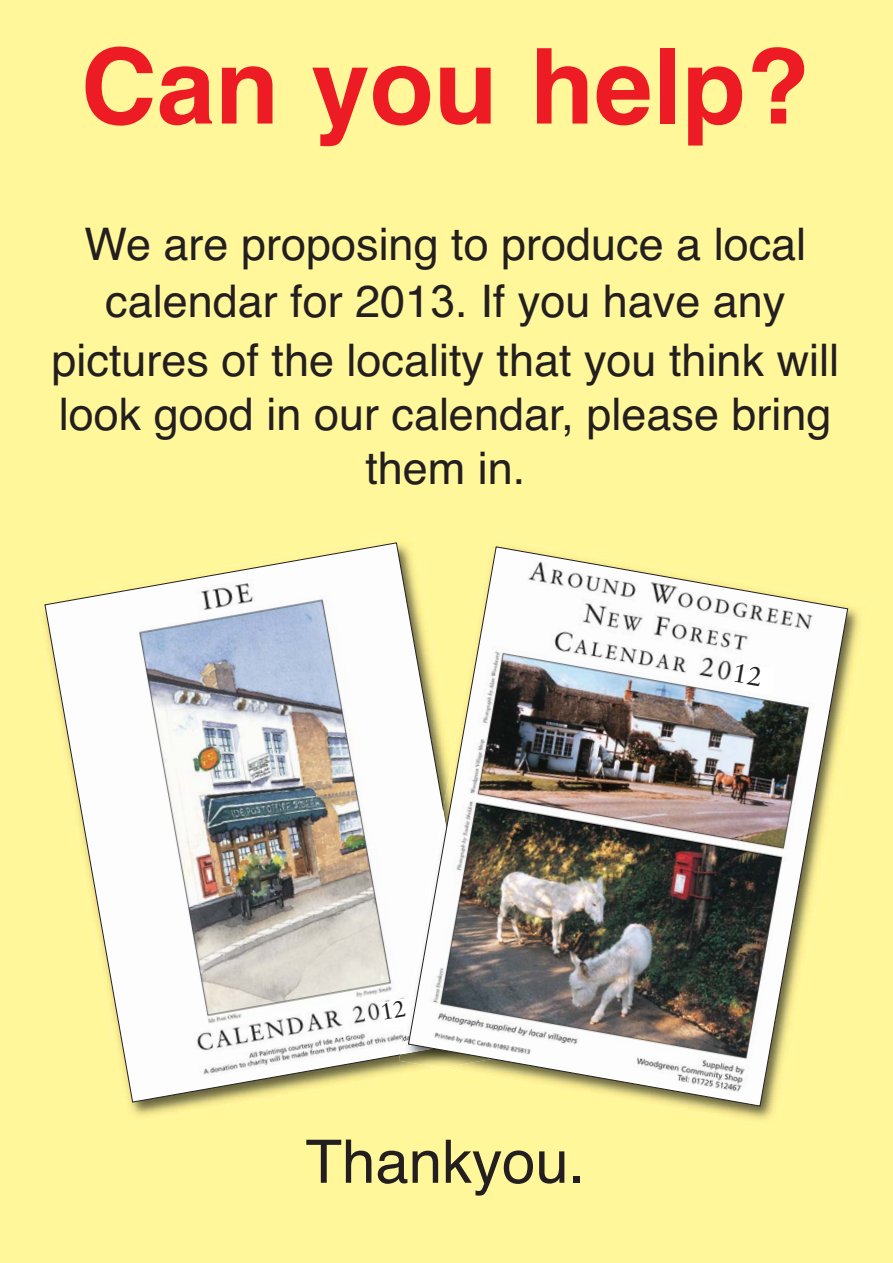
<style>
.page{position:relative;width:893px;height:1263px;background:#fff799}
.page>*{position:absolute;margin:0;border:0;box-sizing:border-box;transform-origin:0 0}
.t1{font:700 105px "Helvetica";color:#ed1c24}
.t2{font:60px "Helvetica";color:#231f20}
.t3{font:45px/57.9px "Helvetica";color:#231f20;text-align:center}
.s1{font-family:"Arial"}
</style>
<div class="page">
<div style="left:35px;top:534px;width:449px;height:589px;background:#fff799"></div>
<img style="left:45px;top:542px;width:396px;height:560px">
<div style="left:441px;top:538px;width:428px;height:589px;background:#fff799"></div>
<img style="left:399px;top:755px;width:9px;height:313px">
<img style="left:400px;top:809px;width:8px;height:246px">
<img style="left:408px;top:546px;width:440px;height:560px">
<svg style="left:379px;top:996px;width:45px;height:33px"></svg>
<svg style="left:730px;top:661px;width:46px;height:34px"></svg>
<h1 class="t1" style="left:81px;top:48px;width:731px">Can you help?</h1>
<p class="t3" style="left:52px;top:219px;width:789px">We are proposing to produce a local calendar for 201<span class="s1">3</span>. If you have any pictures of the locality that you think will</p>
<p class="t3" style="left:59px;top:391px;width:774px;line-height:54px">look good in our calendar, please bring them in.</p>
<h2 class="t2" style="left:305px;top:1140px;width:282px">Thankyou.</h2>
</div>
